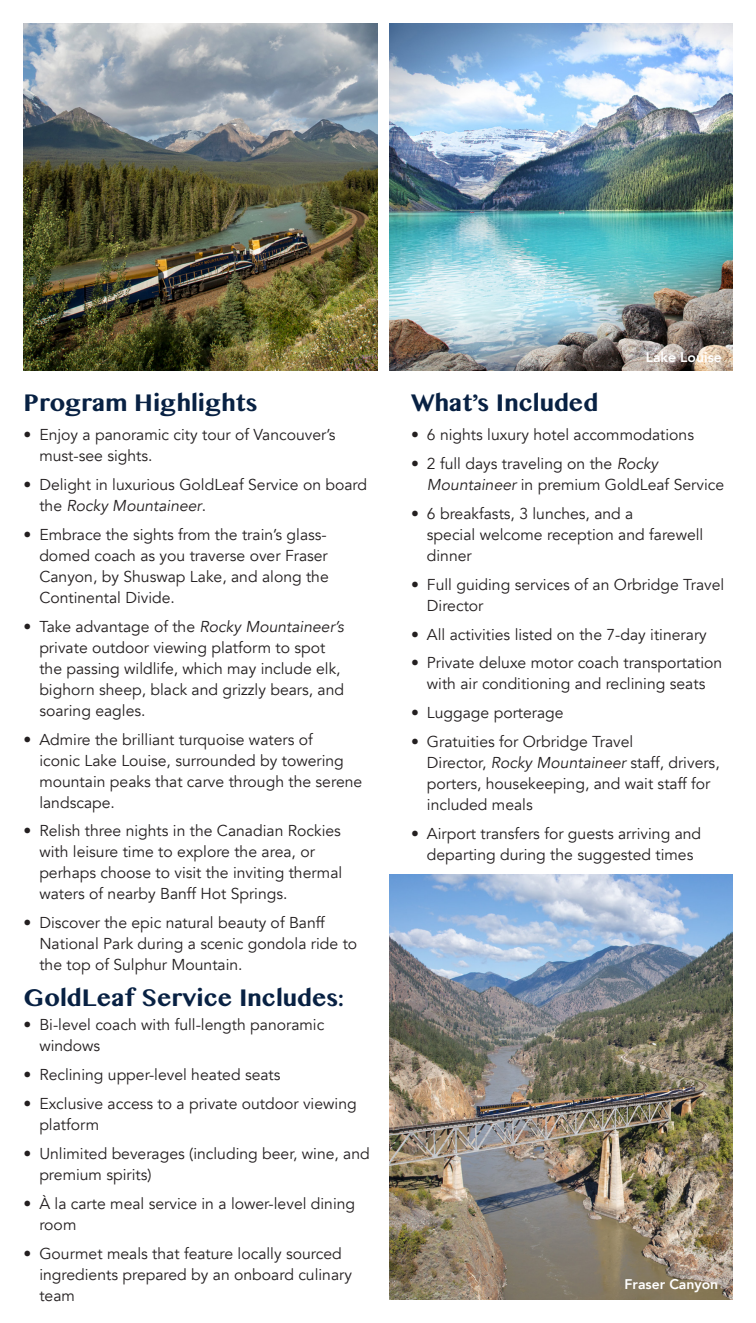
<style>
.page{position:relative;width:756px;height:1323px;background:#fff}
.page>*{position:absolute;margin:0;border:0;box-sizing:border-box;transform-origin:0 0}
.Heading{font:700 28px "Khmer MN";color:#082143}
.t1{font:15.75px/21px "Avenir";color:#231f20}
.t2{font:800 14px "Avenir";color:#fff}
.s1{font-style:italic}
</style>
<div class="page">
<img style="left:389px;top:874px;width:343px;height:425px">
<img style="left:389px;top:24px;width:343px;height:346px">
<img style="left:24px;top:24px;width:354px;height:346px">
<p class="Heading" style="left:24px;top:385px;width:235px">Program Highlights</p>
<p class="t1" style="left:39px;top:424px;width:298px;text-indent:-16px">• Enjoy a panoramic city tour of Vancouver’s must-see sights.</p>
<p class="t1" style="left:39px;top:474px;width:329px;text-indent:-16px">• Delight in luxurious GoldLeaf Service on board the <span class="s1">Rocky Mountaineer</span>.</p>
<p class="t1" style="left:39px;top:524px;width:291px;text-indent:-16px">• Embrace the sights from the train’s glass&shy;domed coach as you traverse over Fraser Canyon, by Shuswap Lake, and along the Continental Divide.</p>
<p class="t1" style="left:39px;top:616px;width:306px;text-indent:-16px">• Take advantage of the <span class="s1">Rocky Mountaineer’s </span>private outdoor viewing platform to spot the passing wildlife, which may include elk, bighorn sheep, black and grizzly bears, and soaring eagles.</p>
<p class="t1" style="left:39px;top:729px;width:324px;text-indent:-16px">• Admire the brilliant turquoise waters of<br>iconic Lake Louise, surrounded by towering mountain peaks that carve through the serene landscape.</p>
<p class="t1" style="left:39px;top:821px;width:304px;text-indent:-16px">• Relish three nights in the Canadian Rockies with leisure time to explore the area, or perhaps choose to visit the inviting thermal waters of nearby Banff Hot Springs.</p>
<p class="t1" style="left:39px;top:913px;width:319px;text-indent:-16px">• Discover the epic natural beauty of Banff<br>National Park during a scenic gondola ride to the top of Sulphur Mountain.</p>
<p class="Heading" style="left:24px;top:980px;width:322px">GoldLeaf Service Includes:</p>
<p class="t1" style="left:39px;top:1015px;width:286px;text-indent:-16px">• Bi-level coach with full-length panoramic windows</p>
<p class="t1" style="left:24px;top:1065px;width:258px">• Reclining upper-level heated seats</p>
<p class="t1" style="left:39px;top:1093px;width:319px;text-indent:-16px">• Exclusive access to a private outdoor viewing platform</p>
<p class="t1" style="left:39px;top:1143px;width:332px;text-indent:-16px">• Unlimited beverages (including beer, wine, and premium spirits)</p>
<p class="t1" style="left:39px;top:1193px;width:317px;text-indent:-16px">• À la carte meal service in a lower-level dining room</p>
<p class="t1" style="left:39px;top:1243px;width:314px;text-indent:-16px">• Gourmet meals that feature locally sourced ingredients prepared by an onboard culinary team</p>
<p class="t2" style="left:646px;top:347px;width:78px">Lake Louise</p>
<p class="Heading" style="left:411px;top:385px;width:189px">What’s Included</p>
<p class="t1" style="left:411px;top:424px;width:284px">• 6 nights luxury hotel accommodations</p>
<p class="t1" style="left:427px;top:453px;width:299px;text-indent:-16px">• 2 full days traveling on the <span class="s1">Rocky<br>Mountaineer</span> in premium GoldLeaf Service</p>
<p class="t1" style="left:427px;top:503px;width:278px;text-indent:-16px">• 6 breakfasts, 3 lunches, and a<br>special welcome reception and farewell dinner</p>
<p class="t1" style="left:427px;top:574px;width:299px;text-indent:-16px">• Full guiding services of an Orbridge Travel<br>Director</p>
<p class="t1" style="left:411px;top:624px;width:297px">• All activities listed on the 7-day itinerary</p>
<p class="t1" style="left:411px;top:653px;width:313px;text-align:center">• Private deluxe motor coach transportation with air conditioning and reclining seats</p>
<p class="t1" style="left:411px;top:703px;width:154px">• Luggage porterage</p>
<p class="t1" style="left:427px;top:732px;width:294px;text-indent:-16px">• Gratuities for Orbridge Travel<br>Director, <span class="s1">Rocky Mountaineer</span> staff, drivers, porters, housekeeping, and wait staff for included meals</p>
<p class="t1" style="left:411px;top:823px;width:292px;text-align:center">• Airport transfers for guests arriving and departing during the suggested times</p>
<p class="t2" style="left:625px;top:1273px;width:95px">Fraser Canyon</p>
</div>
